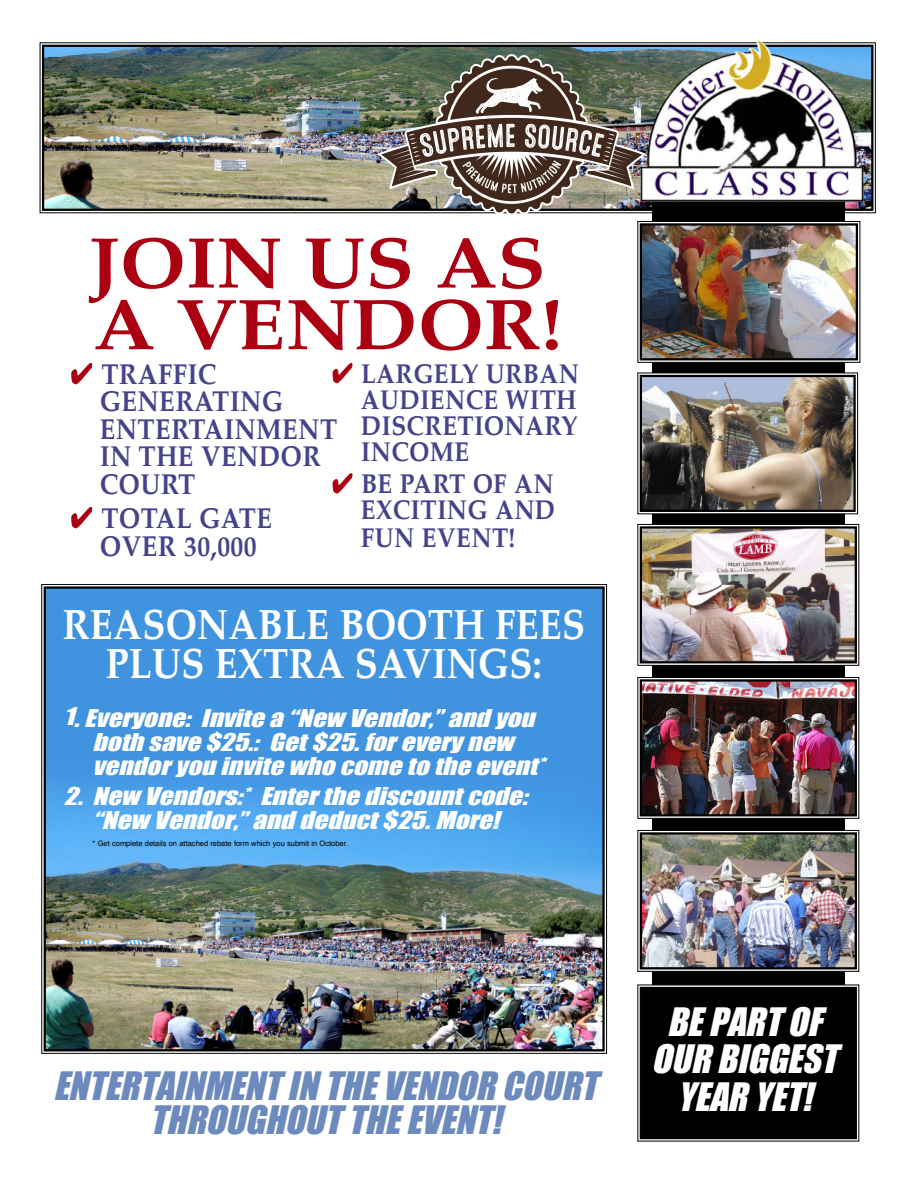
<style>
.page{position:relative;width:918px;height:1188px;background:#fff}
.page>*{position:absolute;margin:0;border:0;box-sizing:border-box;transform-origin:0 0}
.t1{font:700 72px/61.7px "Palatino";color:#a01;scale:1.1 1}
.t2{font:700 42px/39px "Palatino";color:#fff;text-align:center;scale:.9 1}
.t3{font:italic 36px/34.5px "Impact";color:#6c8abe;text-align:center}
.t4{font:italic 36px/37.5px "Impact";color:#fff;text-align:center}
.t5{font:700 28.5px/27.5px "Palatino";letter-spacing:.015em;color:#46438a;scale:.9 1}
.t6{font:700 27px/26px "Palatino";letter-spacing:.015em;color:#46438a;text-align:justify;scale:.9 1}
.t7{font:italic 22.5px/24px "Impact";color:#fff;scale:1.2 1}
.t8{font:7.5px "Helvetica";color:#000}
.s1{color:#a01}
</style>
<div class="page">
<img style="left:45px;top:48px;width:825px;height:160px">
<div style="left:42px;top:45px;width:831px;height:166px;border:2px solid #000"></div>
<img style="left:47px;top:589px;width:555px;height:459px">
<div style="left:44px;top:586px;width:561px;height:465px;border:2px solid #000"></div>
<svg style="left:652px;top:189px;width:192px;height:862px;background:#2a292a"></svg>
<img style="left:643px;top:226px;width:212px;height:131px">
<div style="left:637px;top:221px;width:223px;height:142px;border:1px solid #000"></div>
<div style="left:640px;top:223px;width:218px;height:137px;border:2px solid #000"></div>
<img style="left:643px;top:378px;width:210px;height:131px">
<div style="left:640px;top:375px;width:216px;height:137px;border:2px solid #000"></div>
<img style="left:643px;top:529px;width:211px;height:131px">
<div style="left:637px;top:524px;width:222px;height:142px;border:1px solid #000"></div>
<div style="left:640px;top:526px;width:217px;height:137px;border:2px solid #000"></div>
<img style="left:643px;top:682px;width:211px;height:131px">
<div style="left:637px;top:677px;width:222px;height:142px;border:1px solid #000"></div>
<div style="left:640px;top:679px;width:217px;height:137px;border:2px solid #000"></div>
<img style="left:643px;top:835px;width:211px;height:131px">
<div style="left:637px;top:830px;width:222px;height:142px;border:1px solid #000"></div>
<div style="left:640px;top:832px;width:217px;height:137px;border:2px solid #000"></div>
<div style="left:642px;top:989px;width:213px;height:148px;background:#000"></div>
<div style="left:640px;top:987px;width:217px;height:152px;border:2px solid #000"></div>
<img style="left:765px;top:45px;width:61px;height:39px">
<img style="left:377px;top:54px;width:270px;height:160px">
<img style="left:381px;top:55px;width:261px;height:159px">
<h1 class="t1" style="left:89px;top:237px;width:432px">JOIN US AS<br>A VENDOR!</h1>
<p class="t5" style="left:100px;top:363px;width:265px;text-indent:-29px"><span class="s1">✔</span> TRAFFIC<br>GENERATING<br>ENTERTAINMENT<br>IN THE VENDOR<br>COURT</p>
<p class="t5" style="left:71px;top:507px;width:225px;text-align:center"><span class="s1">✔</span> TOTAL GATE<br>OVER 30,000</p>
<p class="t6" style="left:361px;top:363px;width:244px;text-indent:-29px"><span class="s1">✔</span> LARGELY URBAN AUDIENCE WITH DISCRETIONARY INCOME</p>
<p class="t6" style="left:361px;top:472px;width:217px;line-height:27px;text-indent:-29px"><span class="s1">✔</span> BE PART OF AN EXCITING AND FUN EVENT!</p>
<h2 class="t2" style="left:63px;top:608px;width:582px">REASONABLE BOOTH FEES<br>PLUS EXTRA SAVINGS:</h2>
<p class="t7" style="left:93px;top:706px;width:383px;text-indent:-29px">1. Everyone: Invite a “New Vendor,” and you both save $25.: Get $25. for every new vendor you invite who come to the event*</p>
<p class="t7" style="left:64px;top:784px;width:392px;text-align:center">2. New Vendors:* Enter the discount code: “New Vendor,” and deduct $25. More!</p>
<p class="t8" style="left:93px;top:840px;width:257px">* Get complete details on attached rebate form which you submit in October.</p>
<h3 class="t3" style="left:53px;top:1068px;width:553px">ENTERTAINMENT IN THE VENDOR COURT<br>THROUGHOUT THE EVENT!</h3>
<h3 class="t4" style="left:652px;top:1002px;width:194px">BE PART OF<br>OUR BIGGEST<br>YEARYET!</h3>
</div>
